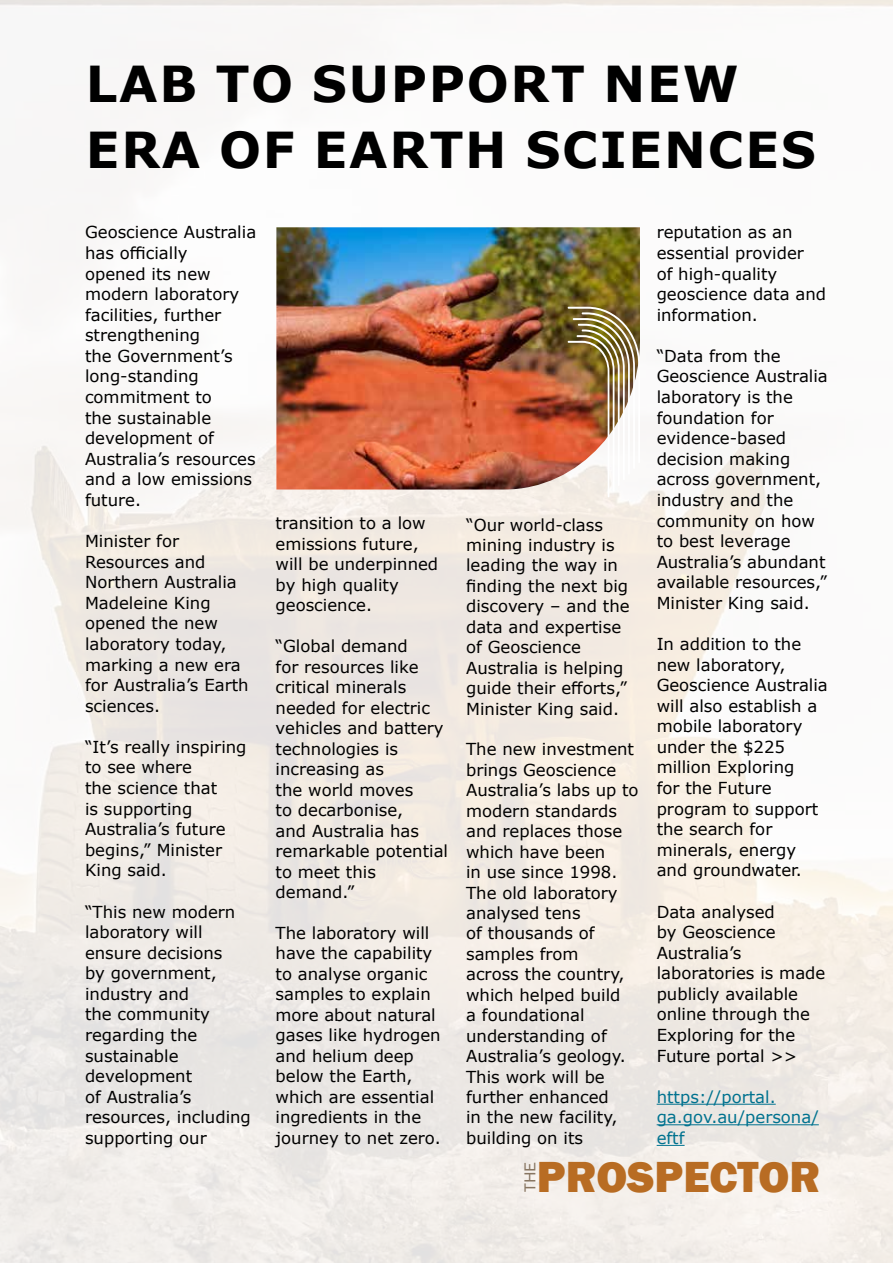
<style>
.page{position:relative;width:893px;height:1263px;background:#fff}
.page>*{position:absolute;margin:0;border:0;box-sizing:border-box;transform-origin:0 0}
.t1{font:700 49.5px/66px "Verdana";letter-spacing:.035em;color:#000}
.t2{font:800 44.85px "Franklin Gothic";color:#b86c23}
.t3{font:16.5px/20.5px "Verdana";color:#000}
.t4{font:16.5px/20.5px "Verdana";color:#00728f}
.t5{font:16.2px "Franklin Gothic";color:#887662;scale:1.11 1}
</style>
<div class="page">
<hr style="left:657px;top:1104px;width:119px;height:1px;background:#00728f">
<hr style="left:657px;top:1124px;width:162px;height:1px;background:#00728f">
<svg style="left:657px;top:1145px;width:28px;height:1px"></svg>
<img style="left:276px;top:227px;width:364px;height:262px">
<img style="left:568px;top:307px;width:72px;height:190px">
<h1 class="t1" style="left:86px;top:50px;width:732px">LAB TO SUPPORT NEW<br>ERA OF EARTH SCIENCES</h1>
<p class="t3" style="left:85px;top:222px;width:173px">Geoscience Australia has officially<br>opened its new modern laboratory facilities, further strengthening<br>the Government’s long-standing commitment to<br>the sustainable development of<br>Australia’s resources and a low emissions future.</p>
<p class="t3" style="left:85px;top:531px;width:165px">Minister for<br>Resources and<br>Northern Australia<br>Madeleine King opened the new laboratory today, marking a new era for Australia’s Earth sciences.</p>
<p class="t3" style="left:85px;top:736px;width:163px">“It’s really inspiring to see where<br>the science that<br>is supporting<br>Australia’s future begins,” Minister<br>King said.</p>
<p class="t3" style="left:85px;top:901px;width:167px">“This new modern laboratory will ensure decisions<br>by government, industry and<br>the community regarding the sustainable development<br>of Australia’s resources, including supporting our</p>
<p class="t3" style="left:276px;top:513px;width:164px">transition to a low emissions future, will be underpinned by high quality geoscience.</p>
<p class="t3" style="left:276px;top:636px;width:174px">“Global demand<br>for resources like critical minerals needed for electric vehicles and battery technologies is increasing as<br>the world moves<br>to decarbonise,<br>and Australia has remarkable potential to meet this demand.”</p>
<p class="t3" style="left:276px;top:922px;width:167px">The laboratory will have the capability to analyse organic samples to explain more about natural gases like hydrogen and helium deep below the Earth, which are essential ingredients in the journey to net zero.</p>
<p class="t3" style="left:466px;top:514px;width:165px">“Our world-class mining industry is leading the way in finding the next big discovery – and the data and expertise of Geoscience<br>Australia is helping guide their efforts,”<br>Minister King said.</p>
<p class="t3" style="left:466px;top:739px;width:174px">The new investment brings Geoscience<br>Australia’s labs up to modern standards and replaces those which have been<br>in use since 1998.<br>The old laboratory analysed tens<br>of thousands of samples from<br>across the country, which helped build<br>a foundational understanding of<br>Australia’s geology.<br>This work will be further enhanced<br>in the new facility, building on its</p>
<p class="t3" style="left:657px;top:222px;width:171px">reputation as an essential provider<br>of high-quality geoscience data and information.</p>
<p class="t3" style="left:657px;top:345px;width:173px">“Data from the<br>Geoscience Australia laboratory is the foundation for evidence-based decision making across government, industry and the community on how to best leverage<br>Australia’s abundant available resources,”<br>Minister King said.</p>
<p class="t3" style="left:657px;top:633px;width:173px">In addition to the new laboratory,<br>Geoscience Australia will also establish a mobile laboratory under the $225 million Exploring<br>for the Future program to support the search for minerals, energy and groundwater.</p>
<p class="t3" style="left:657px;top:901px;width:170px">Data analysed<br>by Geoscience<br>Australia’s laboratories is made publicly available online through the<br>Exploring for the<br>Future portal &gt;&gt;</p>
<p class="t4" style="left:657px;top:1086px;width:164px">https://portal. ga.gov.au/persona/ eftf</p>
<p class="t5" style="left:520px;top:1192px;width:29px;rotate:-90deg">THE</p>
<h2 class="t2" style="left:537px;top:1148px;width:285px">PROSPECTOR</h2>
</div>
